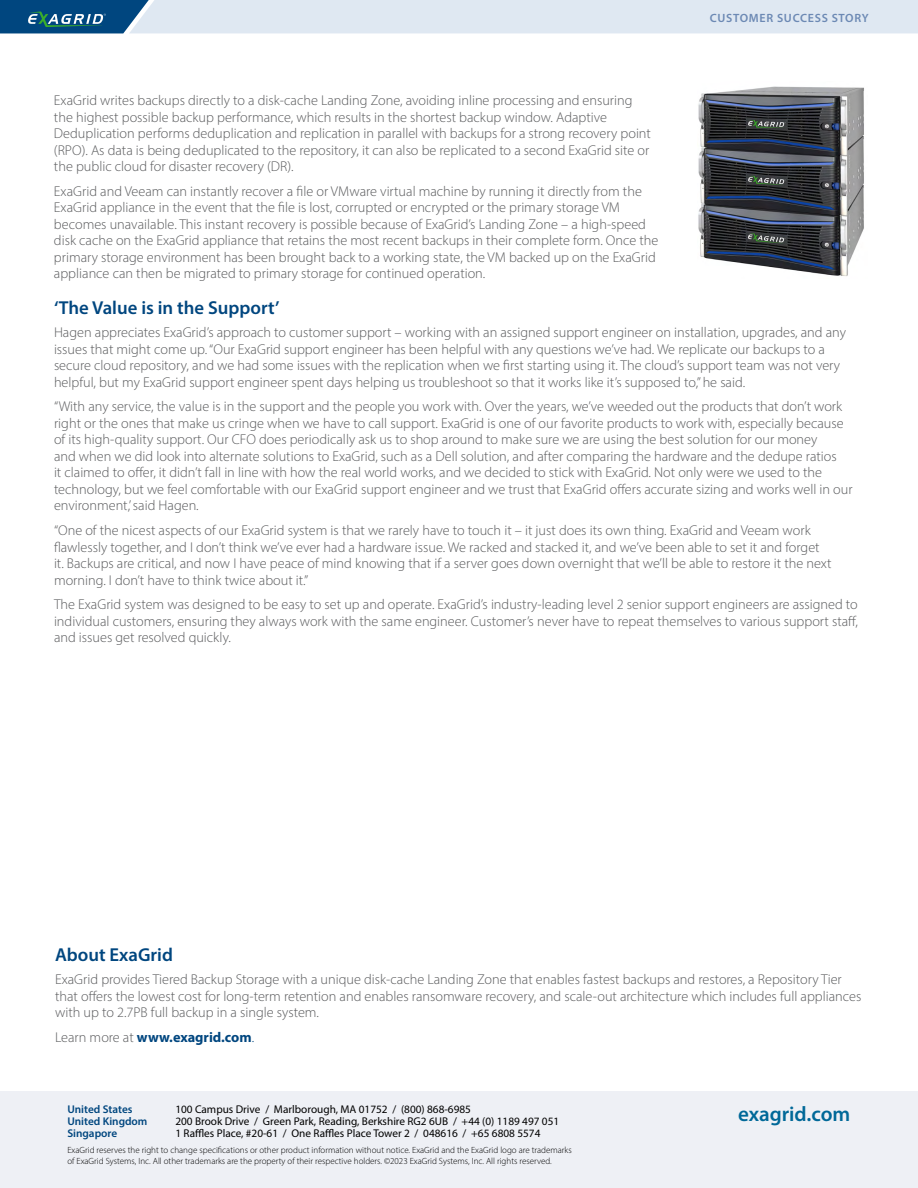
<style>
.page{position:relative;width:918px;height:1188px;background:#fff}
.page>*{position:absolute;margin:0;border:0;box-sizing:border-box;transform-origin:0 0}
.t1{font:600 21px "Myriad Pro";color:#006898}
.t2{font:600 18.75px "Myriad Pro";color:#00467f}
.t3{font:300 14.25px/16.5px "Myriad Pro";color:#58595b}
.t4{font:700 14.25px "Myriad Pro";color:#00467f}
.t5{font:600 12px "Myriad Pro";letter-spacing:.06em;color:#6c89b4}
.t6{font:11.25px "Myriad Pro";color:#000}
.t7{font:600 11.25px "Myriad Pro";color:#00467f}
.t8{font:300 9px/10.5px "Myriad Pro";color:#000}
.s1{font-weight:300;color:#58595b}
.s2{font-weight:300}
</style>
<div class="page">
<div style="left:0;top:1092px;width:918px;height:96px;background:#eef0f5"></div>
<svg style="left:0;top:0;width:918px;height:33px;background:#c0d2e1"></svg>
<img style="left:698px;top:86px;width:166px;height:190px">
<p class="t5" style="left:710px;top:10px;width:161px">CUSTOMER SUCCESS STORY</p>
<p class="t3" style="left:54px;top:92px;width:599px">ExaGrid writes backups directly to a disk-cache Landing Zone, avoiding inline processing and ensuring the highest possible backup performance, which results in the shortest backup window. Adaptive Deduplication performs deduplication and replication in parallel with backups for a strong recovery point (RPO). As data is being deduplicated to the repository, it can also be replicated to a second ExaGrid site or the public cloud for disaster recovery (DR).</p>
<p class="t3" style="left:54px;top:183px;width:606px">ExaGrid and Veeam can instantly recover a file or VMware virtual machine by running it directly from the ExaGrid appliance in the event that the file is lost, corrupted or encrypted or the primary storage VM becomes unavailable. This instant recovery is possible because of ExaGrid’s Landing Zone – a high-speed disk cache on the ExaGrid appliance that retains the most recent backups in their complete form. Once the primary storage environment has been brought back to a working state, the VM backed up on the ExaGrid appliance can then be migrated to primary storage for continued operation.</p>
<h2 class="t2" style="left:54px;top:296px;width:227px">‘The Value is in the Support’</h2>
<p class="t3" style="left:54px;top:324px;width:794px">Hagen appreciates ExaGrid’s approach to customer support – working with an assigned support engineer on installation, upgrades, and any issues that might come up. “Our ExaGrid support engineer has been helpful with any questions we’ve had. We replicate our backups to a secure cloud repository, and we had some issues with the replication when we first starting using it. The cloud’s support team was not very helpful, but my ExaGrid support engineer spent days helping us troubleshoot so that it works like it’s supposed to,” he said.</p>
<p class="t3" style="left:54px;top:398px;width:800px">“With any service, the value is in the support and the people you work with. Over the years, we’ve weeded out the products that don’t work right or the ones that make us cringe when we have to call support. ExaGrid is one of our favorite products to work with, especially because of its high-quality support. Our CFO does periodically ask us to shop around to make sure we are using the best solution for our money<br>and when we did look into alternate solutions to ExaGrid, such as a Dell solution, and after comparing the hardware and the dedupe ratios<br>it claimed to offer, it didn’t fall in line with how the real world works, and we decided to stick with ExaGrid. Not only were we used to the technology, but we feel comfortable with our ExaGrid support engineer and we trust that ExaGrid offers accurate sizing and works well in our environment,’ said Hagen.</p>
<p class="t3" style="left:54px;top:522px;width:779px">“One of the nicest aspects of our ExaGrid system is that we rarely have to touch it – it just does its own thing. ExaGrid and Veeam work flawlessly together, and I don’t think we’ve ever had a hardware issue. We racked and stacked it, and we’ve been able to set it and forget it. Backups are critical, and now I have peace of mind knowing that if a server goes down overnight that we’ll be able to restore it the next morning. I don’t have to think twice about it.”</p>
<p class="t3" style="left:54px;top:596px;width:806px;text-align:justify">The ExaGrid system was designed to be easy to set up and operate. ExaGrid’s industry-leading level 2 senior support engineers are assigned to individual customers, ensuring they always work with the same engineer. Customer’s never have to repeat themselves to various support staff, and issues get resolved quickly.</p>
<h2 class="t2" style="left:55px;top:943px;width:119px">About ExaGrid</h2>
<p class="t3" style="left:55px;top:971px;width:808px">ExaGrid provides Tiered Backup Storage with a unique disk-cache Landing Zone that enables fastest backups and restores, a Repository Tier that offers the lowest cost for long-term retention and enables ransomware recovery, and scale-out architecture which includes full appliances with up to 2.7PB full backup in a single system.</p>
<p class="t4" style="left:55px;top:1028px;width:201px"><span class="s1">Learn more at</span> www.exagrid.com<span class="s2">.</span></p>
<p class="t7" style="left:67px;top:1102px;width:67px">United States</p>
<p class="t6" style="left:175px;top:1103px;width:297px">100 Campus Drive / Marlborough, MA 01752 / (800) 868-6985</p>
<p class="t7" style="left:67px;top:1114px;width:82px">United Kingdom</p>
<p class="t6" style="left:175px;top:1115px;width:385px">200 Brook Drive / Green Park, Reading, Berkshire RG2 6UB / +44 (0) 1189 497 051</p>
<p class="t7" style="left:67px;top:1126px;width:51px">Singapore</p>
<p class="t6" style="left:175px;top:1127px;width:367px">1 Raffles Place, #20-61 / One Raffles Place Tower 2 / 048616 / +65 6808 5574</p>
<p class="t8" style="left:67px;top:1145px;width:506px">ExaGrid reserves the right to change specifications or other product information without notice. ExaGrid and the ExaGrid logo are trademarks of ExaGrid Systems, Inc. All other trademarks are the property of their respective holders. ©2023 ExaGrid Systems, Inc. All rights reserved.</p>
<h1 class="t1" style="left:738px;top:1100px;width:114px">exagrid.com</h1>
</div>
